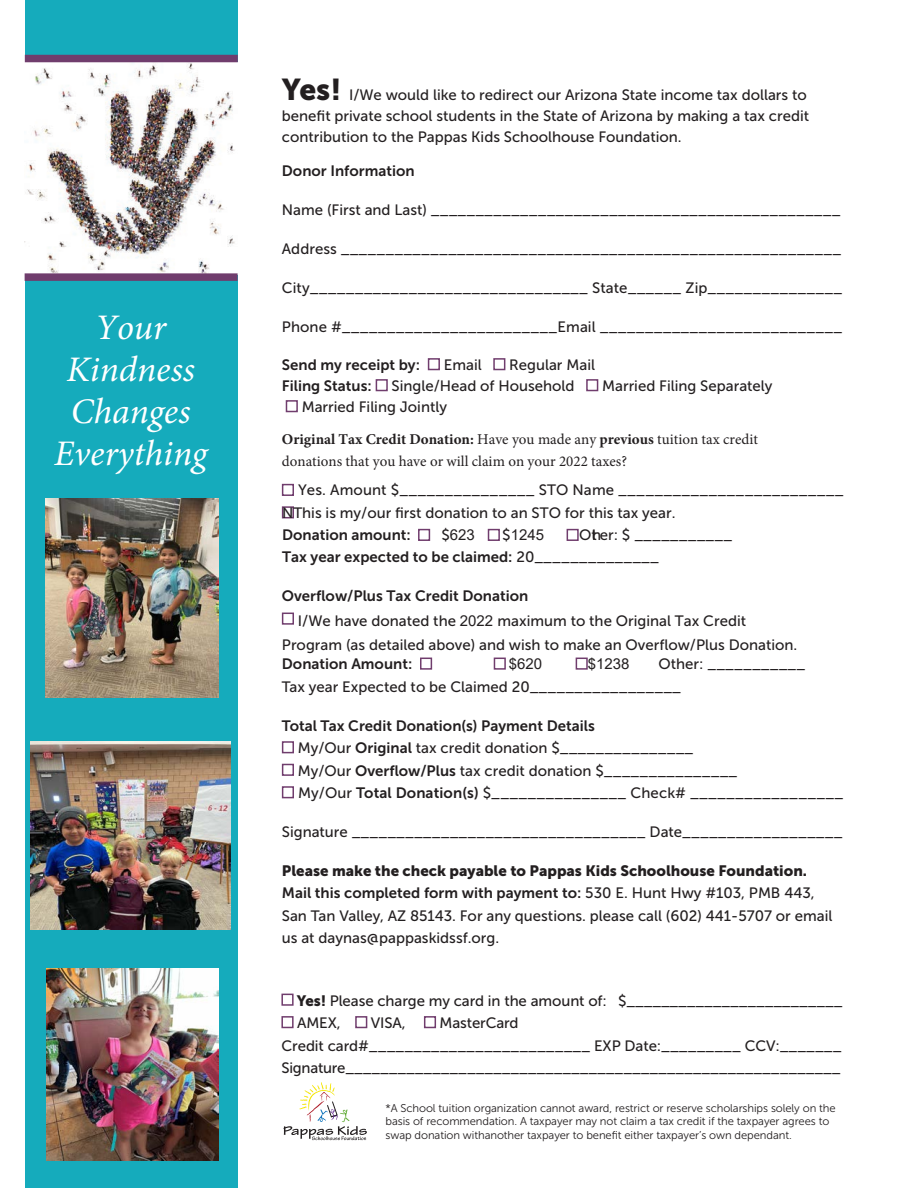
<style>
.page{position:relative;width:918px;height:1188px;background:#fff}
.page>*{position:absolute;margin:0;border:0;box-sizing:border-box;transform-origin:0 0}
.t1{font:italic 36px/42px "Minion Pro";color:#fff;text-align:center}
.t2{font:15px/22.5px "Museo Sans 500";color:#231f20}
.t3{font:15px "Museo Sans 700";color:#231f20}
.t4{font:15px/21.6px "Minion Pro";color:#231f20}
.t5{font:15px "Museo Sans 900";color:#231f20}
.t6{font:15px "Arial";color:#231f20}
.t7{font:11.25px/13.5px "Museo Sans 300";letter-spacing:-.01em;color:#231f20}
.s1{font-family:"Museo Sans 900";font-size:30px}
.s2{font-weight:700}
.s3{font-family:"Museo Sans 500"}
.s4{font-family:"Arial"}
.s5{font-family:"Museo Sans 700"}
.s6{font-family:"Museo Sans 900"}
</style>
<div class="page">
<div style="left:428px;top:358px;width:12px;height:12px;border:2px solid #703d6d"></div>
<div style="left:493px;top:358px;width:12px;height:12px;border:2px solid #703d6d"></div>
<div style="left:376px;top:379px;width:12px;height:12px;border:2px solid #703d6d"></div>
<div style="left:586px;top:379px;width:12px;height:12px;border:2px solid #703d6d"></div>
<div style="left:286px;top:400px;width:12px;height:12px;border:2px solid #703d6d"></div>
<div style="left:282px;top:484px;width:12px;height:12px;border:2px solid #703d6d"></div>
<div style="left:282px;top:506px;width:12px;height:12px;border:2px solid #703d6d"></div>
<div style="left:418px;top:529px;width:12px;height:12px;border:2px solid #703d6d"></div>
<div style="left:488px;top:529px;width:12px;height:12px;border:2px solid #703d6d"></div>
<div style="left:567px;top:529px;width:12px;height:12px;border:2px solid #703d6d"></div>
<div style="left:282px;top:613px;width:12px;height:12px;border:2px solid #703d6d"></div>
<div style="left:420px;top:658px;width:12px;height:12px;border:2px solid #703d6d"></div>
<div style="left:494px;top:658px;width:12px;height:12px;border:2px solid #703d6d"></div>
<div style="left:576px;top:658px;width:12px;height:12px;border:2px solid #703d6d"></div>
<div style="left:282px;top:741px;width:12px;height:12px;border:2px solid #703d6d"></div>
<div style="left:282px;top:764px;width:12px;height:12px;border:2px solid #703d6d"></div>
<div style="left:282px;top:786px;width:12px;height:12px;border:2px solid #703d6d"></div>
<svg style="left:284px;top:1082px;width:83px;height:58px"></svg>
<div style="left:25px;top:0;width:213px;height:1188px;background:#15abbc"></div>
<div style="left:281px;top:994px;width:13px;height:12px;border:2px solid #703d6d"></div>
<div style="left:281px;top:1016px;width:13px;height:12px;border:2px solid #703d6d"></div>
<div style="left:355px;top:1016px;width:12px;height:12px;border:2px solid #703d6d"></div>
<div style="left:424px;top:1016px;width:12px;height:12px;border:2px solid #703d6d"></div>
<div style="left:16px;top:62px;width:226px;height:213px;background:#fff"></div>
<img style="left:25px;top:62px;width:212px;height:211px">
<div style="left:25px;top:273px;width:213px;height:8px;background:#703d6d"></div>
<div style="left:25px;top:55px;width:213px;height:7px;background:#703d6d"></div>
<img style="left:46px;top:499px;width:173px;height:199px">
<img style="left:31px;top:741px;width:200px;height:189px">
<img style="left:46px;top:968px;width:172px;height:192px">
<h1 class="t1" style="left:54px;top:306px;width:155px">Your<br>Kindness<br>Changes<br>Everything</h1>
<p class="t2" style="left:282px;top:85px;width:529px;line-height:21px"><span class="s1">Yes!</span> I/We would like to redirect our Arizona State income tax dollars to benefit private school students in the State of Arizona by making a tax credit contribution to the Pappas Kids Schoolhouse Foundation.</p>
<p class="t3" style="left:282px;top:162px;width:134px">Donor Information</p>
<p class="t2" style="left:282px;top:198px;width:560px">Name (First and Last) ______________________________________________</p>
<p class="t2" style="left:282px;top:237px;width:561px">Address ________________________________________________________</p>
<p class="t2" style="left:282px;top:276px;width:562px">City_______________________________ State______ Zip_______________</p>
<p class="t2" style="left:282px;top:315px;width:562px">Phone #________________________Email ___________________________</p>
<p class="t3" style="left:282px;top:357px;width:140px">Send my receipt by:</p>
<p class="t2" style="left:444px;top:354px;width:39px">Email</p>
<p class="t2" style="left:509px;top:354px;width:87px">Regular Mail</p>
<p class="t3" style="left:282px;top:378px;width:91px">Filing Status:</p>
<p class="t2" style="left:392px;top:375px;width:184px">Single/Head of Household</p>
<p class="t2" style="left:602px;top:375px;width:172px">Married Filing Separately</p>
<p class="t2" style="left:302px;top:396px;width:147px">Married Filing Jointly</p>
<p class="t4" style="left:282px;top:429px;width:478px"><span class="s2">Original Tax Credit Donation:</span> Have you made any <span class="s2">previous</span> tuition tax credit donations that you have or will claim on your 2022 taxes?</p>
<p class="t2" style="left:282px;top:479px;width:563px;text-indent:16px">Yes. Amount $_______________ STO Name _________________________<br>NThis is my/our first donation to an STO for this tax year.</p>
<p class="t3" style="left:282px;top:526px;width:130px">Donation amount:</p>
<p class="t6" style="left:441px;top:524px;width:35px"><span class="s3">$</span>623</p>
<p class="t6" style="left:502px;top:524px;width:43px"><span class="s3">$</span>1245</p>
<p class="t2" style="left:579px;top:524px;width:155px">Other: $ ___________</p>
<p class="t3" style="left:282px;top:549px;width:379px">Tax year expected to be claimed: <span class="s3">20______________</span></p>
<p class="t3" style="left:282px;top:588px;width:248px">Overflow/Plus Tax Credit Donation</p>
<p class="t2" style="left:282px;top:609px;width:517px;line-height:24.5px;text-indent:16px">I/We have donated the <span class="s4">2022</span> maximum to the Original Tax Credit<br>Program (as detailed above) and wish to make an Overflow/Plus Donation.</p>
<p class="t3" style="left:282px;top:655px;width:132px">Donation Amount:</p>
<p class="t6" style="left:509px;top:653px;width:35px">$620</p>
<p class="t6" style="left:588px;top:653px;width:43px">$1238</p>
<p class="t2" style="left:282px;top:653px;width:525px;line-height:23px;text-indent:377px">Other: ___________<br>Tax year Expected to be Claimed 20_________________</p>
<p class="t3" style="left:282px;top:717px;width:315px">Total Tax Credit Donation(s) Payment Details</p>
<p class="t2" style="left:298px;top:737px;width:547px">My/Our <span class="s5">Original</span> tax credit donation $_______________<br>My/Our <span class="s5">Overflow/Plus</span> tax credit donation $_______________<br>My/Our <span class="s5">Total Donation(s)</span> $_______________ Check# _________________</p>
<p class="t2" style="left:282px;top:821px;width:562px">Signature _________________________________ Date__________________</p>
<p class="t5" style="left:282px;top:862px;width:527px">Please make the check payable to Pappas Kids Schoolhouse Foundation.</p>
<p class="t3" style="left:282px;top:885px;width:534px">Mail this completed form with payment to: <span class="s3">530 E. Hunt Hwy #103, PMB 443,</span></p>
<p class="t2" style="left:282px;top:904px;width:552px">San Tan Valley, AZ 85143. For any questions. please call (602) 441-5707 or email us at daynas@pappaskidssf.org.</p>
<p class="t2" style="left:297px;top:989px;width:547px"><span class="s6">Yes!</span> Please charge my card in the amount of: $_________________________<br>AMEX,</p>
<p class="t2" style="left:281px;top:1012px;width:562px;text-indent:158px">MasterCard<br>Credit card#_________________________ EXP Date:_________ CCV:_______<br>Signature_________________________________________________________</p>
<p class="t2" style="left:371px;top:1012px;width:36px">VISA,</p>
<p class="t7" style="left:386px;top:1101px;width:452px">*A School tuition organization cannot award, restrict or reserve scholarships solely on the basis of recommendation. A taxpayer may not claim a tax credit if the taxpayer agrees to swap donation withanother taxpayer to benefit either taxpayer’s own dependant.</p>
</div>
